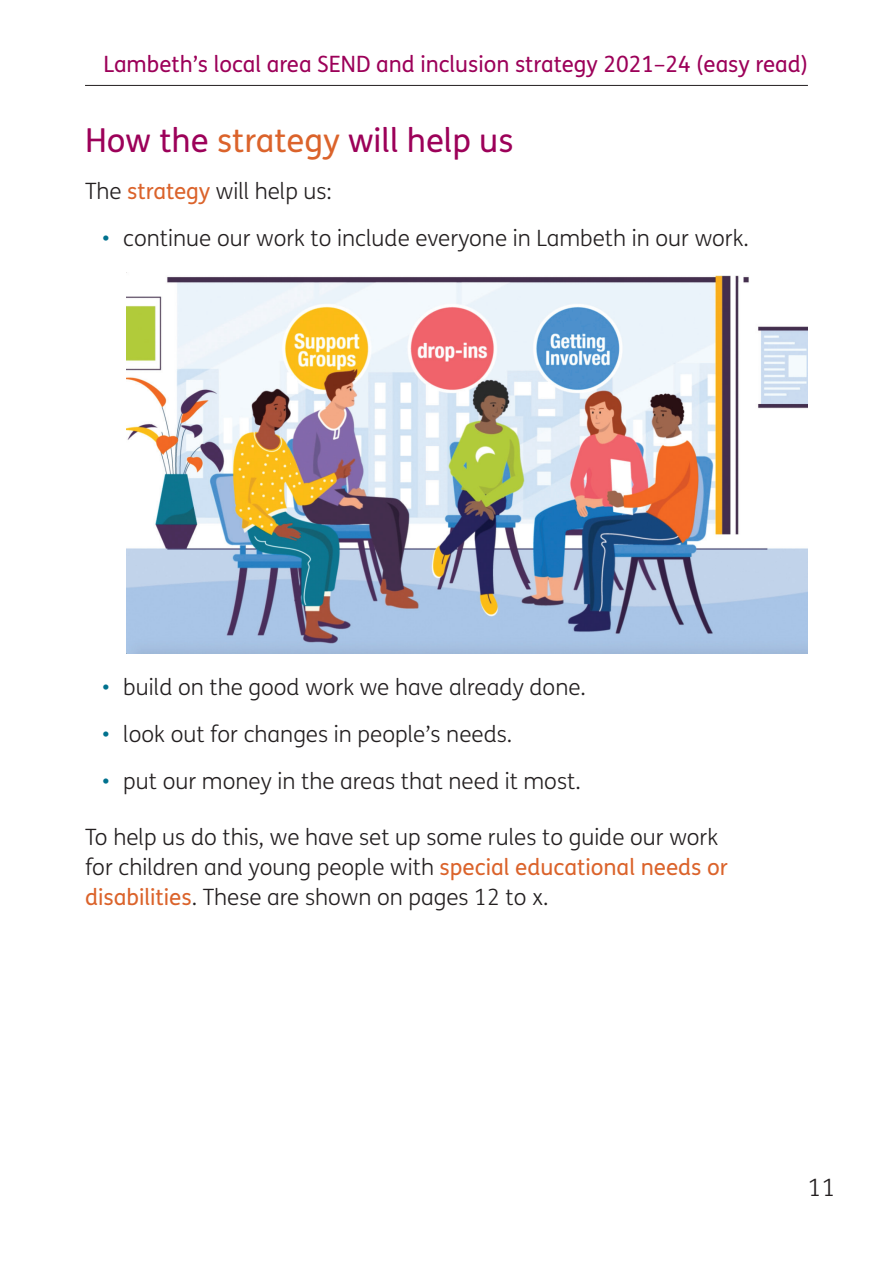
<style>
.page{position:relative;width:893px;height:1263px;background:#fff}
.page>*{position:absolute;margin:0;border:0;box-sizing:border-box;transform-origin:0 0}
.t1{font:33px "FS Me";color:#9c0159}
.t2{font:300 24px "FS Me";color:#231f20}
.t3{font:300 22.5px/30px "FS Me";color:#231f20}
.t4{font:22.5px "FS Me";color:#9c0159}
.s1{color:#db632b}
.s2{font-weight:400;color:#db632b}
.s3{color:#00718e}
</style>
<div class="page">
<hr style="left:85px;top:85px;width:723px;height:1px;background:#231f20">
<img style="left:127px;top:275px;width:681px;height:379px">
<p class="t4" style="left:104px;top:49px;width:706px">Lambeth’s local area SEND and inclusion strategy 2021–24 (easy read)</p>
<h1 class="t1" style="left:85px;top:118px;width:430px">How the <span class="s1">strategy</span> will help us</h1>
<p class="t3" style="left:85px;top:176px;width:248px">The <span class="s2">strategy</span> will help us:</p>
<p class="t3" style="left:102px;top:223px;width:648px"><span class="s3">•</span> continue our work to include everyone in Lambeth in our work.</p>
<p class="t3" style="left:102px;top:671px;width:485px"><span class="s3">•</span> build on the good work we have already done.</p>
<p class="t3" style="left:102px;top:718px;width:412px"><span class="s3">•</span> look out for changes in people’s needs.</p>
<p class="t3" style="left:102px;top:765px;width:480px"><span class="s3">•</span> put our money in the areas that need it most.</p>
<p class="t3" style="left:85px;top:821px;width:644px">To help us do this, we have set up some rules to guide our work for children and young people with <span class="s2">special educational needs or disabilities</span>. These are shown on pages 12 to x.</p>
<p class="t2" style="left:808px;top:1171px;width:29px">11</p>
</div>
